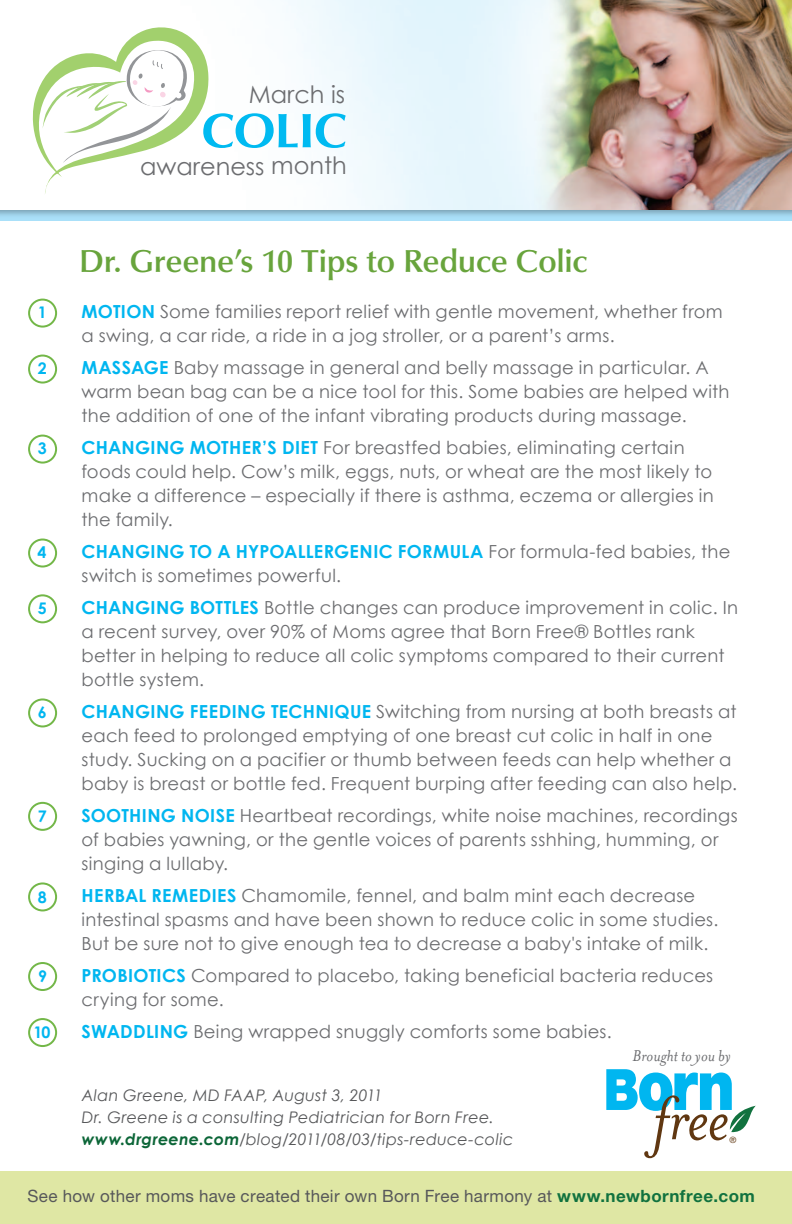
<style>
.page{position:relative;width:792px;height:1224px;background:#fff}
.page>*{position:absolute;margin:0;border:0;box-sizing:border-box;transform-origin:0 0}
.t1{font:600 32px "Optima";letter-spacing:-.01em;color:#68a43c}
.t2{font:24px "Century Gothic";color:#6c6d70}
.t3{font:18px/24px "Century Gothic";letter-spacing:.015em;color:#6c6d70}
.t4{font:italic 18px "Mrs Eaves";letter-spacing:.005em;color:#6c6d70}
.t5{font:17px "Helvetica Neue";letter-spacing:.02em;color:#57585a}
.t6{font:italic 16px/22px "Century Gothic";letter-spacing:.02em;color:#57585a}
.t7{font:700 16px "Century Gothic";color:#00b6f0}
.t8{font:8.8px "Helvetica Neue";color:#603711}
.s1{font-weight:700;color:#00b6f0}
.s2{font-weight:700;color:#0c6638}
.s3{font-weight:700;color:#11723f}
</style>
<div class="page">
<img style="left:234px;top:0;width:558px;height:210px">
<div style="left:0;top:1171px;width:792px;height:53px;background:#dfe7a4"></div>
<div style="left:28px;top:299px;width:29px;height:29px;border:2px solid #73b748;border-radius:50%"></div>
<div style="left:28px;top:355px;width:29px;height:29px;border:2px solid #73b748;border-radius:50%"></div>
<div style="left:28px;top:435px;width:29px;height:29px;border:2px solid #73b748;border-radius:50%"></div>
<div style="left:28px;top:539px;width:29px;height:29px;border:2px solid #73b748;border-radius:50%"></div>
<div style="left:28px;top:594px;width:29px;height:29px;border:2px solid #73b748;border-radius:50%"></div>
<div style="left:28px;top:698px;width:29px;height:29px;border:2px solid #73b748;border-radius:50%"></div>
<div style="left:28px;top:802px;width:29px;height:29px;border:2px solid #73b748;border-radius:50%"></div>
<div style="left:28px;top:882px;width:29px;height:29px;border:2px solid #73b748;border-radius:50%"></div>
<div style="left:28px;top:962px;width:29px;height:29px;border:2px solid #73b748;border-radius:50%"></div>
<div style="left:28px;top:1018px;width:29px;height:29px;border:2px solid #73b748;border-radius:50%"></div>
<svg style="left:606px;top:1069px;width:150px;height:89px"></svg>
<svg style="left:32px;top:25px;width:314px;height:170px"></svg>
<h2 class="t2" style="left:249px;top:80px;width:98px">March is</h2>
<h2 class="t2" style="left:140px;top:151px;width:208px">awareness month</h2>
<p class="t7" style="left:38px;top:303px;width:10px">1</p>
<p class="t7" style="left:38px;top:359px;width:10px">2</p>
<p class="t7" style="left:38px;top:439px;width:10px">3</p>
<p class="t7" style="left:37px;top:543px;width:10px">4</p>
<p class="t7" style="left:38px;top:598px;width:10px">5</p>
<p class="t7" style="left:38px;top:703px;width:10px">6</p>
<p class="t7" style="left:38px;top:806px;width:10px">7</p>
<p class="t7" style="left:38px;top:887px;width:10px">8</p>
<p class="t7" style="left:38px;top:966px;width:10px">9</p>
<p class="t7" style="left:34px;top:1022px;width:18px">10</p>
<h1 class="t1" style="left:79px;top:242px;width:510px">Dr. Greene’s 10 Tips to Reduce Colic</h1>
<p class="t3" style="left:82px;top:300px;width:643px"><span class="s1">MOTION</span> Some families report relief with gentle movement, whether from a swing, a car ride, a ride in a jog stroller, or a parent’s arms.</p>
<p class="t3" style="left:82px;top:356px;width:649px"><span class="s1">MASSAGE</span> Baby massage in general and belly massage in particular. A warm bean bag can be a nice tool for this. Some babies are helped with the addition of one of the infant vibrating products during massage.</p>
<p class="t3" style="left:82px;top:436px;width:634px"><span class="s1">CHANGING MOTHER’S DIET</span> For breastfed babies, eliminating certain foods could help. Cow’s milk, eggs, nuts, or wheat are the most likely to make a difference – especially if there is asthma, eczema or allergies in the family.</p>
<p class="t3" style="left:82px;top:540px;width:651px"><span class="s1">CHANGING TO A HYPOALLERGENIC FORMULA</span> For formula-fed babies, the switch is sometimes powerful.</p>
<p class="t3" style="left:82px;top:596px;width:658px"><span class="s1">CHANGING BOTTLES</span> Bottle changes can produce improvement in colic. In a recent survey, over 90% of Moms agree that Born Free® Bottles rank better in helping to reduce all colic symptoms compared to their current bottle system.</p>
<p class="t3" style="left:82px;top:700px;width:657px"><span class="s1">CHANGING FEEDING TECHNIQUE</span> Switching from nursing at both breasts at each feed to prolonged emptying of one breast cut colic in half in one study. Sucking on a pacifier or thumb between feeds can help whether a baby is breast or bottle fed. Frequent burping after feeding can also help.</p>
<p class="t3" style="left:82px;top:804px;width:658px"><span class="s1">SOOTHING NOISE</span> Heartbeat recordings, white noise machines, recordings of babies yawning, or the gentle voices of parents sshhing, humming, or singing a lullaby.</p>
<p class="t3" style="left:82px;top:884px;width:638px"><span class="s1">HERBAL REMEDIES</span> Chamomile, fennel, and balm mint each decrease intestinal spasms and have been shown to reduce colic in some studies.<br>But be sure not to give enough tea to decrease a baby's intake of milk.</p>
<p class="t3" style="left:82px;top:964px;width:633px"><span class="s1">PROBIOTICS</span> Compared to placebo, taking beneficial bacteria reduces crying for some.</p>
<p class="t3" style="left:82px;top:1020px;width:532px"><span class="s1">SWADDLING</span> Being wrapped snuggly comforts some babies.</p>
<p class="t6" style="left:82px;top:1084px;width:433px">Alan Greene, MD FAAP, August 3, 2011<br>Dr. Greene is a consulting Pediatrician for Born Free. <span class="s2">www.drgreene.com</span>/blog/2011/08/03/tips-reduce-colic</p>
<p class="t4" style="left:632px;top:1046px;width:100px">Brought to you by</p>
<p class="t8" style="left:730px;top:1134px;width:8px">®</p>
<p class="t5" style="left:28px;top:1185px;width:729px">See how other moms have created their own Born Free harmony at <span class="s3">www.newbornfree.com</span></p>
</div>
